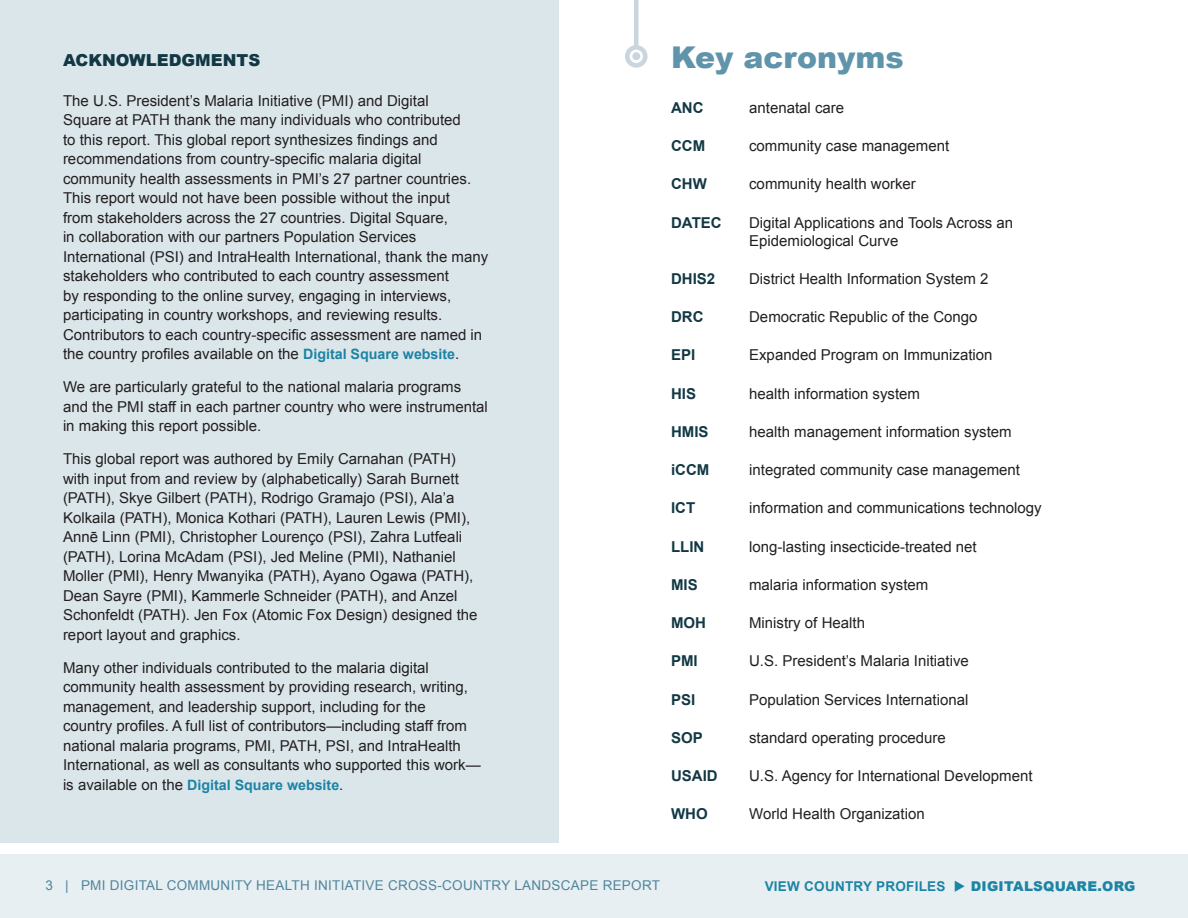
<style>
.page{position:relative;width:1188px;height:918px;background:#fff}
.page>*{position:absolute;margin:0;border:0;box-sizing:border-box;transform-origin:0 0}
.t1{font:900 30px "Arial";color:#5f94aa}
.t2{font:900 16.5px "Arial";color:#113844}
.body{font:15px/19.5px "Arial";color:#231f20}
.acronyms_list{font:15px/18px "Arial";color:#231f20}
.acronyms_list-2{font:700 15px "Arial";color:#113844}
.body-2{font:700 14.25px "Arial";color:#1c84a4}
.t3{font:13.5px "Arial";letter-spacing:.02em;color:#50859d}
.t4{font:700 13.5px "Arial";letter-spacing:.02em;color:#1c84a4}
.s1{font-weight:700;font-size:14.25px;color:#1c84a4}
.s2{font-weight:400;font-size:15px;color:#231f20}
.s3{font-weight:900}
</style>
<div class="page">
<div style="left:0;top:0;width:558px;height:842px;background:#dbe6eb"></div>
<div style="left:634px;top:0;width:5px;height:47px;background:#c9d6df"></div>
<div style="left:625px;top:45px;width:23px;height:23px;border:4px solid #c9d6df;border-radius:50%"></div>
<div style="left:632px;top:52px;width:8px;height:8px;background:#c9d6df;border-radius:50%"></div>
<div style="left:0;top:854px;width:1188px;height:64px;background:#e7eff2"></div>
<p class="t2" style="left:63px;top:48px;width:199px">ACKNOWLEDGMENTS</p>
<p class="body" style="left:63px;top:91px;width:427px">The U.S. President’s Malaria Initiative (PMI) and Digital<br>Square at PATH thank the many individuals who contributed<br>to this report. This global report synthesizes findings and recommendations from country-specific malaria digital community health assessments in PMI’s 27 partner countries.<br>This report would not have been possible without the input<br>from stakeholders across the 27 countries. Digital Square,<br>in collaboration with our partners Population Services International (PSI) and IntraHealth International, thank the many stakeholders who contributed to each country assessment<br>by responding to the online survey, engaging in interviews, participating in country workshops, and reviewing results.<br>Contributors to each country-specific assessment are named in the country profiles available on the <span class="s1">Digital Square website</span>.</p>
<p class="body" style="left:63px;top:377px;width:426px">We are particularly grateful to the national malaria programs and the PMI staff in each partner country who were instrumental in making this report possible.</p>
<p class="body" style="left:63px;top:449px;width:416px">This global report was authored by Emily Carnahan (PATH) with input from and review by (alphabetically) Sarah Burnett (PATH), Skye Gilbert (PATH), Rodrigo Gramajo (PSI), Ala’a Kolkaila (PATH), Monica Kothari (PATH), Lauren Lewis (PMI), Annē Linn (PMI), Christopher Lourenço (PSI), Zahra Lutfeali (PATH), Lorina McAdam (PSI), Jed Meline (PMI), Nathaniel Moller (PMI), Henry Mwanyika (PATH), Ayano Ogawa (PATH), Dean Sayre (PMI), Kammerle Schneider (PATH), and Anzel Schonfeldt (PATH). Jen Fox (Atomic Fox Design) designed the report layout and graphics.</p>
<p class="body" style="left:63px;top:658px;width:419px">Many other individuals contributed to the malaria digital community health assessment by providing research, writing, management, and leadership support, including for the<br>country profiles. A full list of contributors—including staff from national malaria programs, PMI, PATH, PSI, and IntraHealth International, as well as consultants who supported this work—</p>
<p class="body-2" style="left:63px;top:775px;width:282px"><span class="s2">is available on the</span> Digital Square website<span class="s2">.</span></p>
<p class="t1" style="left:671px;top:35px;width:234px">Key acronyms</p>
<p class="acronyms_list-2" style="left:671px;top:98px;width:34px">ANC</p>
<p class="acronyms_list" style="left:749px;top:99px;width:97px">antenatal care</p>
<p class="acronyms_list-2" style="left:671px;top:136px;width:36px">CCM</p>
<p class="acronyms_list" style="left:749px;top:137px;width:202px">community case management</p>
<p class="acronyms_list-2" style="left:671px;top:174px;width:37px">CHW</p>
<p class="acronyms_list" style="left:749px;top:175px;width:168px">community health worker</p>
<p class="acronyms_list-2" style="left:671px;top:213px;width:52px">DATEC</p>
<p class="acronyms_list" style="left:749px;top:214px;width:266px">Digital Applications and Tools Across an<br>Epidemiological Curve</p>
<p class="acronyms_list-2" style="left:671px;top:269px;width:46px">DHIS2</p>
<p class="acronyms_list" style="left:749px;top:270px;width:241px">District Health Information System 2</p>
<p class="acronyms_list-2" style="left:671px;top:307px;width:34px">DRC</p>
<p class="acronyms_list" style="left:749px;top:308px;width:230px">Democratic Republic of the Congo</p>
<p class="acronyms_list-2" style="left:671px;top:345px;width:26px">EPI</p>
<p class="acronyms_list" style="left:749px;top:346px;width:245px">Expanded Program on Immunization</p>
<p class="acronyms_list-2" style="left:671px;top:384px;width:27px">HIS</p>
<p class="acronyms_list" style="left:749px;top:385px;width:172px">health information system</p>
<p class="acronyms_list-2" style="left:671px;top:422px;width:39px">HMIS</p>
<p class="acronyms_list" style="left:749px;top:423px;width:264px">health management information system</p>
<p class="acronyms_list-2" style="left:671px;top:460px;width:40px">iCCM</p>
<p class="acronyms_list" style="left:749px;top:461px;width:272px">integrated community case management</p>
<p class="acronyms_list-2" style="left:671px;top:498px;width:26px">ICT</p>
<p class="acronyms_list" style="left:749px;top:499px;width:294px">information and communications technology</p>
<p class="acronyms_list-2" style="left:671px;top:537px;width:35px">LLIN</p>
<p class="acronyms_list" style="left:749px;top:538px;width:229px">long-lasting insecticide-treated net</p>
<p class="acronyms_list-2" style="left:671px;top:575px;width:28px">MIS</p>
<p class="acronyms_list" style="left:749px;top:576px;width:181px">malaria information system</p>
<p class="acronyms_list-2" style="left:671px;top:613px;width:36px">MOH</p>
<p class="acronyms_list" style="left:749px;top:614px;width:117px">Ministry of Health</p>
<p class="acronyms_list-2" style="left:671px;top:651px;width:28px">PMI</p>
<p class="acronyms_list" style="left:749px;top:652px;width:221px">U.S. President’s Malaria Initiative</p>
<p class="acronyms_list-2" style="left:671px;top:690px;width:26px">PSI</p>
<p class="acronyms_list" style="left:749px;top:691px;width:221px">Population Services International</p>
<p class="acronyms_list-2" style="left:671px;top:728px;width:33px">SOP</p>
<p class="acronyms_list" style="left:749px;top:729px;width:198px">standard operating procedure</p>
<p class="acronyms_list-2" style="left:671px;top:766px;width:48px">USAID</p>
<p class="acronyms_list" style="left:749px;top:767px;width:285px">U.S. Agency for International Development</p>
<p class="acronyms_list-2" style="left:671px;top:804px;width:38px">WHO</p>
<p class="acronyms_list" style="left:749px;top:805px;width:177px">World Health Organization</p>
<p class="t3" style="left:45px;top:877px;width:616px">3 | PMI DIGITAL COMMUNITY HEALTH INITIATIVE CROSS-COUNTRY LANDSCAPE REPORT</p>
<p class="t4" style="left:765px;top:877px;width:372px">VIEW COUNTRY PROFILES ◆ <span class="s3">DIGITALSQUARE.ORG</span></p>
</div>
